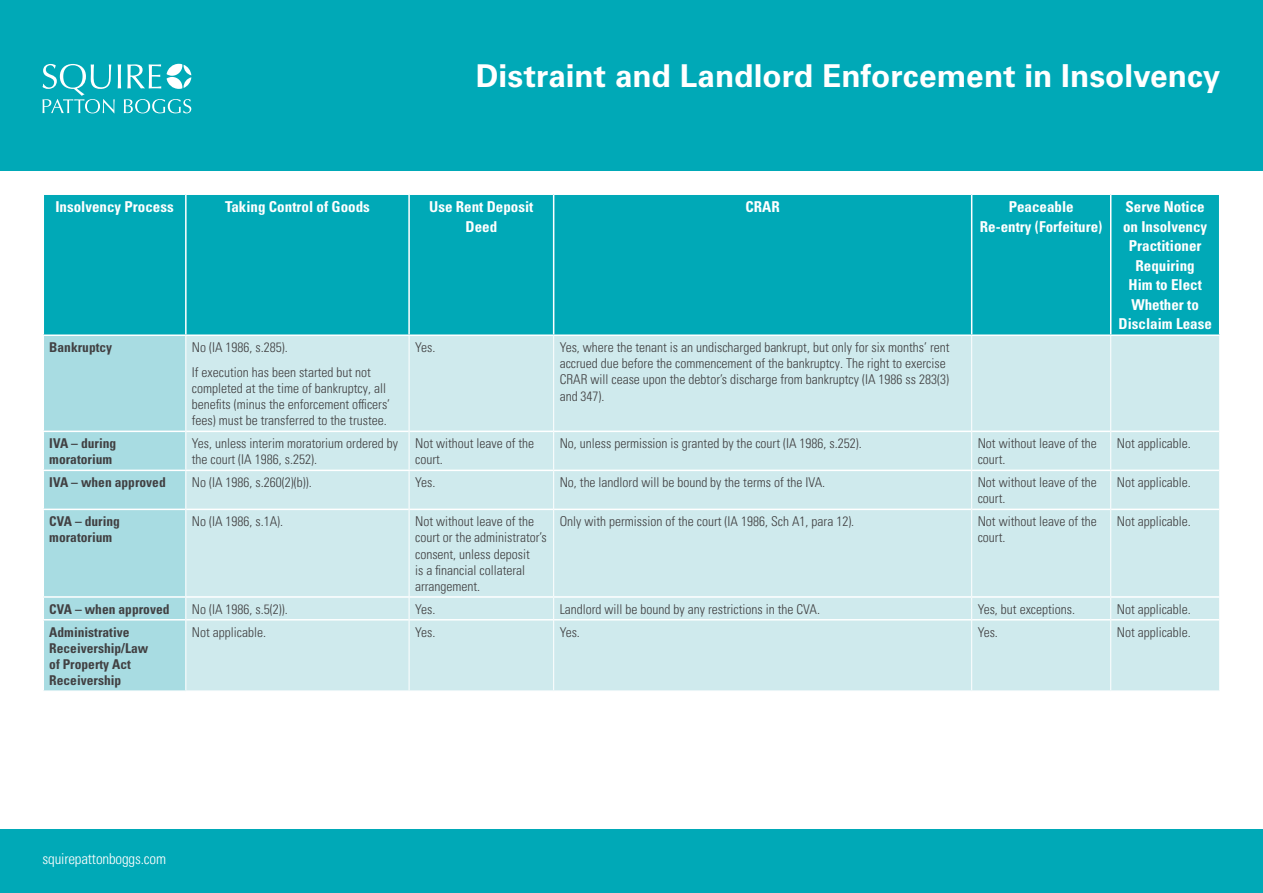
<style>
.page{position:relative;width:1263px;height:893px;background:#fff}
.page>*{position:absolute;margin:0;border:0;box-sizing:border-box;transform-origin:0 0}
.Main_Page_Heading{font:700 31.5px "Univers LTCYR 65";letter-spacing:.005em;color:#fff}
.Body{font:15px/19.5px "Univers LTCYR 67 Bold Cond";color:#fff;text-align:center}
.t1{font:15px "Univers LTCYR 47 Light Cond";letter-spacing:-.01em;color:#fff}
.Body-2{font:13.5px/16.2px "Univers LTCYR 47 Light Cond";color:#414042}
.Body-3{font:13.5px/16.2px "Univers LTCYR 67 Bold Cond";color:#414042}
</style>
<div class="page">
<div style="left:0;top:0;width:1263px;height:170px;background:#00a9b7"></div>
<div style="left:0;top:829px;width:1263px;height:64px;background:#00a9b7"></div>
<svg style="left:43px;top:64px;width:148px;height:49px"></svg>
<div style="left:44px;top:195px;width:1175px;height:139px;background:#00a9b7"></div>
<div style="left:44px;top:336px;width:141px;height:354px;background:#a8dce2"></div>
<div style="left:186px;top:336px;width:1033px;height:354px;background:#cfeaed"></div>
<hr style="left:43px;top:431px;width:142px;height:1px;background:#fff">
<hr style="left:186px;top:431px;width:223px;height:1px;background:#fff">
<hr style="left:409px;top:431px;width:144px;height:1px;background:#fff">
<hr style="left:554px;top:431px;width:417px;height:1px;background:#fff">
<hr style="left:972px;top:431px;width:138px;height:1px;background:#fff">
<hr style="left:1111px;top:431px;width:108px;height:1px;background:#fff">
<hr style="left:43px;top:509px;width:142px;height:1px;background:#fff">
<hr style="left:186px;top:509px;width:223px;height:1px;background:#fff">
<hr style="left:409px;top:509px;width:144px;height:1px;background:#fff">
<hr style="left:554px;top:509px;width:417px;height:1px;background:#fff">
<hr style="left:972px;top:509px;width:138px;height:1px;background:#fff">
<hr style="left:1111px;top:509px;width:108px;height:1px;background:#fff">
<hr style="left:43px;top:619px;width:142px;height:1px;background:#fff">
<hr style="left:186px;top:619px;width:223px;height:1px;background:#fff">
<hr style="left:409px;top:619px;width:144px;height:1px;background:#fff">
<hr style="left:554px;top:619px;width:417px;height:1px;background:#fff">
<hr style="left:972px;top:619px;width:138px;height:1px;background:#fff">
<hr style="left:1111px;top:619px;width:108px;height:1px;background:#fff">
<hr style="left:185px;top:195px;width:2px;height:139px;background:#fff">
<hr style="left:408px;top:195px;width:2px;height:139px;background:#fff">
<hr style="left:553px;top:195px;width:1px;height:139px;background:#fff">
<hr style="left:971px;top:195px;width:1px;height:139px;background:#fff">
<hr style="left:1110px;top:195px;width:1px;height:139px;background:#fff">
<hr style="left:409px;top:336px;width:1px;height:95px;background:#fff">
<hr style="left:553px;top:336px;width:1px;height:95px;background:#fff">
<hr style="left:971px;top:336px;width:1px;height:95px;background:#fff">
<hr style="left:1110px;top:336px;width:1px;height:95px;background:#fff">
<hr style="left:553px;top:431px;width:1px;height:39px;background:#fff">
<hr style="left:971px;top:431px;width:1px;height:39px;background:#fff">
<hr style="left:1110px;top:431px;width:1px;height:39px;background:#fff">
<svg style="left:185px;top:598px;width:1px;height:22px"></svg>
<hr style="left:409px;top:431px;width:1px;height:39px;background:#fff">
<hr style="left:409px;top:471px;width:1px;height:38px;background:#fff">
<hr style="left:409px;top:509px;width:1px;height:87px;background:#fff">
<svg style="left:409px;top:598px;width:1px;height:22px"></svg>
<hr style="left:409px;top:620px;width:1px;height:70px;background:#fff">
<hr style="left:553px;top:471px;width:1px;height:38px;background:#fff">
<hr style="left:553px;top:509px;width:1px;height:87px;background:#fff">
<svg style="left:553px;top:598px;width:1px;height:22px"></svg>
<hr style="left:553px;top:620px;width:1px;height:70px;background:#fff">
<hr style="left:971px;top:471px;width:1px;height:38px;background:#fff">
<hr style="left:971px;top:509px;width:1px;height:87px;background:#fff">
<svg style="left:971px;top:598px;width:1px;height:22px"></svg>
<hr style="left:971px;top:620px;width:1px;height:70px;background:#fff">
<hr style="left:1110px;top:471px;width:1px;height:38px;background:#fff">
<hr style="left:1110px;top:509px;width:1px;height:87px;background:#fff">
<svg style="left:1110px;top:598px;width:1px;height:22px"></svg>
<hr style="left:1110px;top:620px;width:1px;height:70px;background:#fff">
<hr style="left:43px;top:470px;width:143px;height:1px;background:#fff">
<hr style="left:186px;top:470px;width:223px;height:1px;background:#fff">
<hr style="left:409px;top:470px;width:145px;height:1px;background:#fff">
<hr style="left:554px;top:470px;width:418px;height:1px;background:#fff">
<hr style="left:972px;top:470px;width:139px;height:1px;background:#fff">
<hr style="left:1111px;top:470px;width:108px;height:1px;background:#fff">
<hr style="left:43px;top:596px;width:143px;height:2px;background:#fff">
<hr style="left:186px;top:596px;width:223px;height:2px;background:#fff">
<hr style="left:409px;top:596px;width:145px;height:2px;background:#fff">
<hr style="left:554px;top:596px;width:418px;height:2px;background:#fff">
<hr style="left:972px;top:596px;width:139px;height:2px;background:#fff">
<hr style="left:1111px;top:596px;width:108px;height:2px;background:#fff">
<p class="Main_Page_Heading" style="left:476px;top:53px;width:746px">Distraint and Landlord Enforcement in Insolvency</p>
<p class="Body" style="left:55px;top:197px;width:120px">Insolvency Process</p>
<p class="Body" style="left:225px;top:197px;width:146px">Taking Control of Goods</p>
<p class="Body" style="left:429px;top:197px;width:106px">Use Rent Deposit<br>Deed</p>
<p class="Body" style="left:745px;top:197px;width:36px">CRAR</p>
<p class="Body" style="left:980px;top:197px;width:124px">Peaceable<br>Re-entry (Forfeiture)</p>
<p class="Body" style="left:1118px;top:197px;width:95px">Serve Notice on Insolvency<br>Practitioner<br>Requiring<br>Him to Elect<br>Whether to<br>Disclaim Lease</p>
<p class="Body-3" style="left:49px;top:339px;width:64px">Bankruptcy</p>
<p class="Body-2" style="left:192px;top:338px;width:97px">No (IA 1986, s.285).</p>
<p class="Body-2" style="left:192px;top:363px;width:200px">If execution has been started but not completed at the time of bankruptcy, all benefits (minus the enforcement officers’ fees) must be transferred to the trustee.</p>
<p class="Body-2" style="left:415px;top:338px;width:22px">Yes.</p>
<p class="Body-2" style="left:560px;top:338px;width:391px">Yes, where the tenant is an undischarged bankrupt, but only for six months’ rent accrued due before the commencement of the bankruptcy. The right to exercise CRAR will cease upon the debtor’s discharge from bankruptcy (IA 1986 ss 283(3) and 347).</p>
<p class="Body-3" style="left:49px;top:435px;width:69px">IVA – during moratorium</p>
<p class="Body-2" style="left:192px;top:435px;width:208px">Yes, unless interim moratorium ordered by the court (IA 1986, s.252).</p>
<p class="Body-2" style="left:415px;top:435px;width:121px">Not without leave of the court.</p>
<p class="Body-2" style="left:560px;top:435px;width:304px">No, unless permission is granted by the court (IA 1986, s.252).</p>
<p class="Body-2" style="left:978px;top:435px;width:121px">Not without leave of the court.</p>
<p class="Body-2" style="left:1117px;top:435px;width:76px">Not applicable.</p>
<p class="Body-3" style="left:49px;top:474px;width:118px">IVA – when approved</p>
<p class="Body-2" style="left:192px;top:474px;width:121px">No (IA 1986, s.260(2)(b)).</p>
<p class="Body-2" style="left:415px;top:474px;width:22px">Yes.</p>
<p class="Body-2" style="left:560px;top:474px;width:267px">No, the landlord will be bound by the terms of the IVA.</p>
<p class="Body-2" style="left:978px;top:474px;width:121px">Not without leave of the court.</p>
<p class="Body-2" style="left:1117px;top:474px;width:76px">Not applicable.</p>
<p class="Body-3" style="left:49px;top:513px;width:72px">CVA – during moratorium</p>
<p class="Body-2" style="left:192px;top:513px;width:93px">No (IA 1986, s.1A).</p>
<p class="Body-2" style="left:415px;top:513px;width:133px">Not without leave of the court or the administrator’s consent, unless deposit<br>is a financial collateral arrangement.</p>
<p class="Body-2" style="left:560px;top:513px;width:296px">Only with permission of the court (IA 1986, Sch A1, para 12).</p>
<p class="Body-2" style="left:978px;top:513px;width:121px">Not without leave of the court.</p>
<p class="Body-2" style="left:1117px;top:513px;width:76px">Not applicable.</p>
<p class="Body-3" style="left:49px;top:601px;width:122px">CVA – when approved</p>
<p class="Body-2" style="left:192px;top:600px;width:97px">No (IA 1986, s.5(2)).</p>
<p class="Body-2" style="left:415px;top:600px;width:22px">Yes.</p>
<p class="Body-2" style="left:560px;top:600px;width:262px">Landlord will be bound by any restrictions in the CVA.</p>
<p class="Body-2" style="left:978px;top:600px;width:99px">Yes, but exceptions.</p>
<p class="Body-2" style="left:1117px;top:600px;width:76px">Not applicable.</p>
<p class="Body-3" style="left:49px;top:623px;width:100px">Administrative<br>Receivership/Law of Property Act<br>Receivership</p>
<p class="Body-2" style="left:192px;top:623px;width:76px">Not applicable.</p>
<p class="Body-2" style="left:415px;top:623px;width:22px">Yes.</p>
<p class="Body-2" style="left:560px;top:623px;width:22px">Yes.</p>
<p class="Body-2" style="left:978px;top:623px;width:22px">Yes.</p>
<p class="Body-2" style="left:1117px;top:623px;width:76px">Not applicable.</p>
<p class="t1" style="left:43px;top:849px;width:125px">squirepattonboggs.com</p>
</div>
